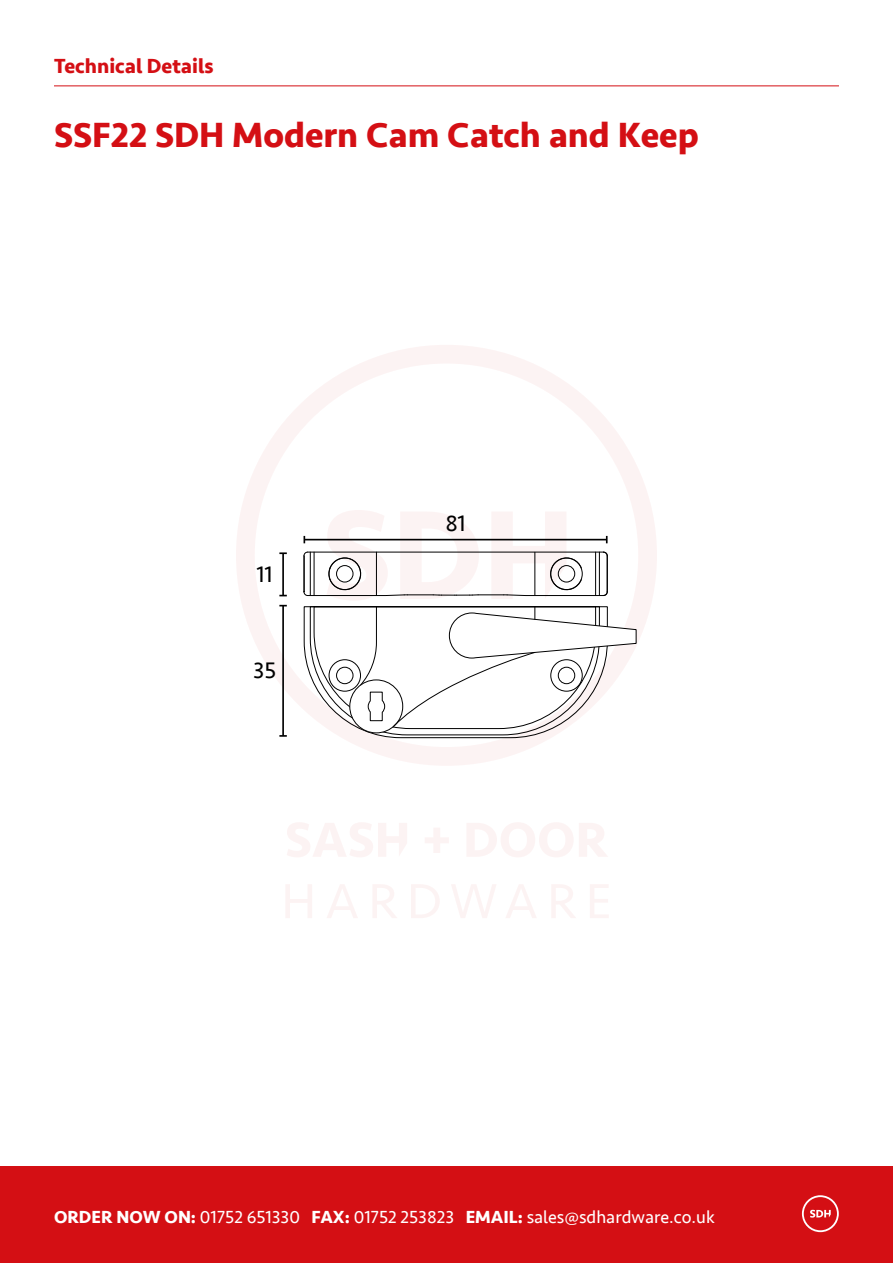
<style>
.page{position:relative;width:893px;height:1263px;background:#fff}
.page>*{position:absolute;margin:0;border:0;box-sizing:border-box;transform-origin:0 0}
.t1{font:700 36px "Seravek";color:#d40f14}
.t2{font:23.1px "Seravek";color:#000}
.t3{font:700 21px "Seravek";color:#d40f14}
.t4{font:18px "Seravek";color:#fff}
.s1{font-weight:700}
</style>
<div class="page">
<div style="left:0;top:1166px;width:893px;height:97px;background:#d40f14"></div>
<svg style="left:802px;top:1195px;width:37px;height:37px"></svg>
<svg style="left:236px;top:345px;width:421px;height:420px"></svg>
<svg style="left:287px;top:823px;width:120px;height:34px"></svg>
<svg style="left:425px;top:828px;width:24px;height:25px"></svg>
<svg style="left:467px;top:823px;width:140px;height:34px"></svg>
<svg style="left:286px;top:885px;width:26px;height:33px"></svg>
<svg style="left:327px;top:885px;width:30px;height:33px"></svg>
<svg style="left:373px;top:885px;width:24px;height:33px"></svg>
<svg style="left:411px;top:885px;width:28px;height:33px"></svg>
<svg style="left:452px;top:885px;width:44px;height:33px"></svg>
<svg style="left:506px;top:885px;width:30px;height:33px"></svg>
<svg style="left:552px;top:885px;width:23px;height:33px"></svg>
<svg style="left:590px;top:885px;width:18px;height:33px"></svg>
<hr style="left:54px;top:85px;width:785px;height:1px;background:#d40f14">
<hr style="left:282px;top:606px;width:2px;height:130px;background:#000">
<svg style="left:279px;top:735px;width:8px;height:2px"></svg>
<hr style="left:282px;top:553px;width:2px;height:43px;background:#000">
<svg style="left:279px;top:552px;width:8px;height:2px"></svg>
<svg style="left:303px;top:510px;width:334px;height:228px"></svg>
<p class="t3" style="left:54px;top:50px;width:161px">Technical Details</p>
<h1 class="t1" style="left:54px;top:107px;width:646px">SSF22 SDH Modern Cam Catch and Keep</h1>
<p class="t2" style="left:257px;top:556px;width:18px">11</p>
<p class="t2" style="left:253px;top:653px;width:24px">35</p>
<p class="t2" style="left:445px;top:506px;width:22px">81</p>
<p class="t4" style="left:54px;top:1203px;width:662px"><span class="s1">ORDER NOW ON:</span> 01752 651330 <span class="s1">FAX:</span> 01752 253823 <span class="s1">EMAIL:</span> sales@sdhardware.co.uk</p>
</div>
